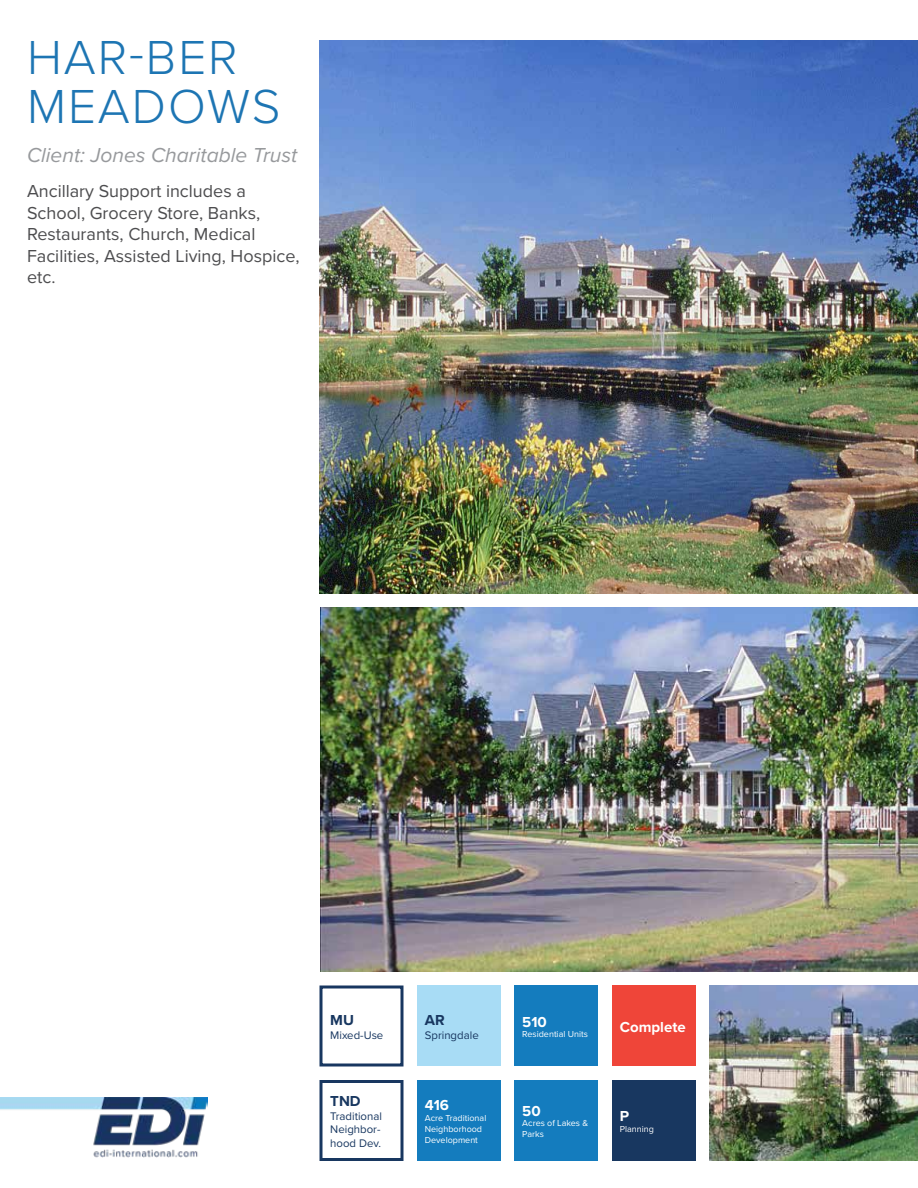
<style>
.page{position:relative;width:918px;height:1188px;background:#fff}
.page>*{position:absolute;margin:0;border:0;box-sizing:border-box;transform-origin:0 0}
.t1{font:300 49.5px/49.5px "Proxima Nova";letter-spacing:.04em;color:#1d75b3}
.t2{font:italic 21px "Proxima Nova";color:#97999c}
.t3{font:18px/21.6px "Proxima Nova";color:#4d4d4f}
.t4{font:700 15px "Proxima Nova";color:#fff}
.t5{font:700 15px "Proxima Nova";color:#183760}
.t6{font:11.4px/13.6px "Proxima Nova";color:#183760}
.t7{font:9px/10.8px "Proxima Nova";color:#fff}
</style>
<div class="page">
<img style="left:0;top:1097px;width:208px;height:61px">
<img style="left:321px;top:608px;width:597px;height:364px">
<img style="left:710px;top:986px;width:208px;height:175px">
<img style="left:320px;top:41px;width:598px;height:553px">
<div style="left:320px;top:986px;width:84px;height:80px;border:3px solid #183760"></div>
<div style="left:320px;top:1080px;width:84px;height:81px;border:3px solid #183760"></div>
<div style="left:417px;top:986px;width:84px;height:80px;background:#a8dcf5"></div>
<div style="left:417px;top:1080px;width:84px;height:81px;background:#147cbe"></div>
<div style="left:514px;top:986px;width:84px;height:80px;background:#147cbe"></div>
<div style="left:514px;top:1080px;width:84px;height:81px;background:#147cbe"></div>
<div style="left:612px;top:986px;width:84px;height:80px;background:#ef4539"></div>
<div style="left:612px;top:1080px;width:84px;height:81px;background:#183760"></div>
<h1 class="t1" style="left:27px;top:30px;width:255px">HAR-BER<br>MEADOWS</h1>
<p class="t2" style="left:27px;top:139px;width:272px">Client: Jones Charitable Trust</p>
<p class="t3" style="left:27px;top:179px;width:274px">Ancillary Support includes a<br>School, Grocery Store, Banks,<br>Restaurants, Church, Medical<br>Facilities, Assisted Living, Hospice, etc.</p>
<p class="t5" style="left:330px;top:1009px;width:25px">MU</p>
<p class="t6" style="left:330px;top:1028px;width:55px">Mixed-Use</p>
<p class="t5" style="left:330px;top:1090px;width:32px">TND</p>
<p class="t6" style="left:330px;top:1108px;width:53px">Traditional<br>Neighbor&shy;hood Dev.</p>
<p class="t5" style="left:425px;top:1009px;width:21px">AR</p>
<p class="t6" style="left:425px;top:1028px;width:55px">Springdale</p>
<p class="t4" style="left:425px;top:1094px;width:26px">416</p>
<p class="t7" style="left:425px;top:1112px;width:63px">Acre Traditional<br>Neighborhood<br>Development</p>
<p class="t4" style="left:522px;top:1010px;width:26px">510</p>
<p class="t7" style="left:522px;top:1029px;width:67px">Residential Units</p>
<p class="t4" style="left:522px;top:1099px;width:20px">50</p>
<p class="t7" style="left:522px;top:1118px;width:67px">Acres of Lakes &amp;<br>Parks</p>
<p class="t4" style="left:620px;top:1016px;width:67px">Complete</p>
<p class="t4" style="left:620px;top:1105px;width:11px">P</p>
<p class="t7" style="left:620px;top:1123px;width:36px">Planning</p>
</div>
